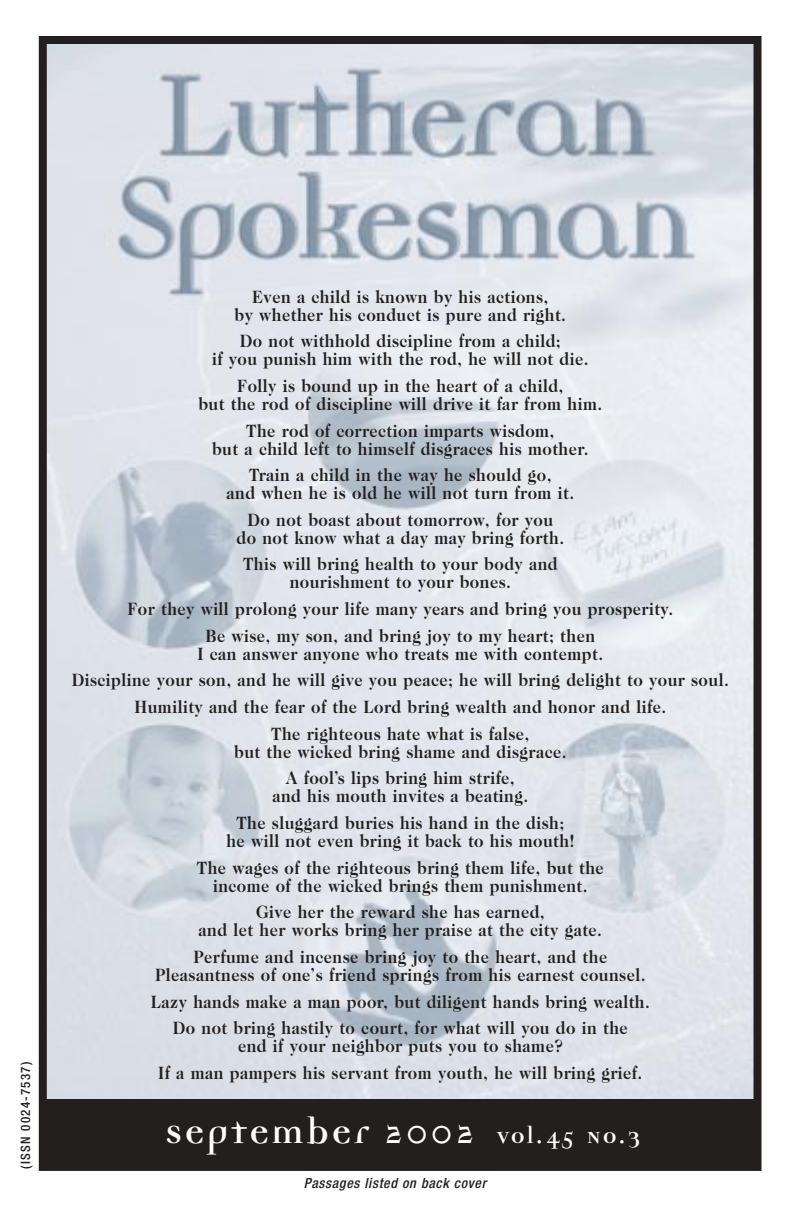
<style>
.page{position:relative;width:792px;height:1224px;background:#fff}
.page>*{position:absolute;margin:0;border:0;box-sizing:border-box;transform-origin:0 0}
.t1{font:700 40px "Democratica";letter-spacing:.06em;color:#fff}
.t2{font:700 18px/26.6px "Caslon Two Twenty Four";letter-spacing:.03em;color:#231f1f;text-align:center;scale:.91 1}
.t3{font:italic 500 condensed 14px "Helvetica Neue";letter-spacing:.05em;color:#231f1f}
.t4{font:500 condensed 13px "Helvetica Neue";letter-spacing:.095em;color:#231f1f}
.s1{font-size:26px}
</style>
<div class="page">
<img style="left:48px;top:45px;width:705px;height:1055px">
<div style="left:39px;top:36px;width:723px;height:1135px;border:8px solid #231f1f"></div>
<div style="left:41px;top:1100px;width:719px;height:67px;background:#231f1f"></div>
<p class="t4" style="left:21px;top:1169px;width:109px;rotate:-90deg">(ISSN 0024-7537)</p>
<p class="t2" style="left:235px;top:289px;width:366px;line-height:18px">Even a child is known by his actions,<br>by whether his conduct is pure and right.</p>
<p class="t2" style="left:212px;top:333px;width:415px;line-height:18px">Do not withhold discipline from a child;<br>if you punish him with the rod, he will not die.</p>
<p class="t2" style="left:198px;top:378px;width:445px;line-height:18px">Folly is bound up in the heart of a child,<br>but the rod of discipline will drive it far from him.</p>
<p class="t2" style="left:212px;top:423px;width:415px;line-height:18px">The rod of correction imparts wisdom,<br>but a child left to himself disgraces his mother.</p>
<p class="t2" style="left:226px;top:467px;width:384px;line-height:18px">Train a child in the way he should go,<br>and when he is old he will not turn from it.</p>
<p class="t2" style="left:236px;top:512px;width:362px;line-height:18px">Do not boast about tomorrow, for you do not know what a day may bring forth.</p>
<p class="t2" style="left:243px;top:557px;width:347px;line-height:18px">This will bring health to your body and nourishment to your bones.</p>
<p class="t2" style="left:127px;top:597px;width:601px">For they will prolong your life many years and bring you prosperity.<br>Be wise, my son, and bring joy to my heart; then</p>
<p class="t2" style="left:72px;top:642px;width:724px">I can answer anyone who treats me with contempt.<br>Discipline your son, and he will give you peace; he will bring delight to your soul.<br>Humility and the fear of the Lord bring wealth and honor and life.<br>The righteous hate what is false,</p>
<p class="t2" style="left:234px;top:740px;width:367px">but the wicked bring shame and disgrace.<br>A fool’s lips bring him strife,</p>
<p class="t2" style="left:236px;top:784px;width:362px">and his mouth invites a beating.<br>The sluggard buries his hand in the dish;</p>
<p class="t2" style="left:197px;top:829px;width:449px">he will not even bring it back to his mouth!<br>The wages of the righteous bring them life, but the</p>
<p class="t2" style="left:213px;top:873px;width:413px">income of the wicked brings them punishment.<br>Give her the reward she has earned,</p>
<p class="t2" style="left:193px;top:918px;width:456px;text-align:left">and let her works bring her praise at the city gate.<br>Perfume and incense bring joy to the heart, and the</p>
<p class="t2" style="left:151px;top:963px;width:550px">Pleasantness of one’s friend springs from his earnest counsel.<br>Lazy hands make a man poor, but diligent hands bring wealth.<br>Do not bring hastily to court, for what will you do in the</p>
<p class="t2" style="left:158px;top:1034px;width:534px">end if your neighbor puts you to shame?<br>If a man pampers his servant from youth, he will bring grief.</p>
<h1 class="t1" style="left:166px;top:1114px;width:476px">September 2002 <span class="s1">Vol.45 No.3</span></h1>
<p class="t3" style="left:304px;top:1178px;width:184px">Passages listed on back cover</p>
</div>
